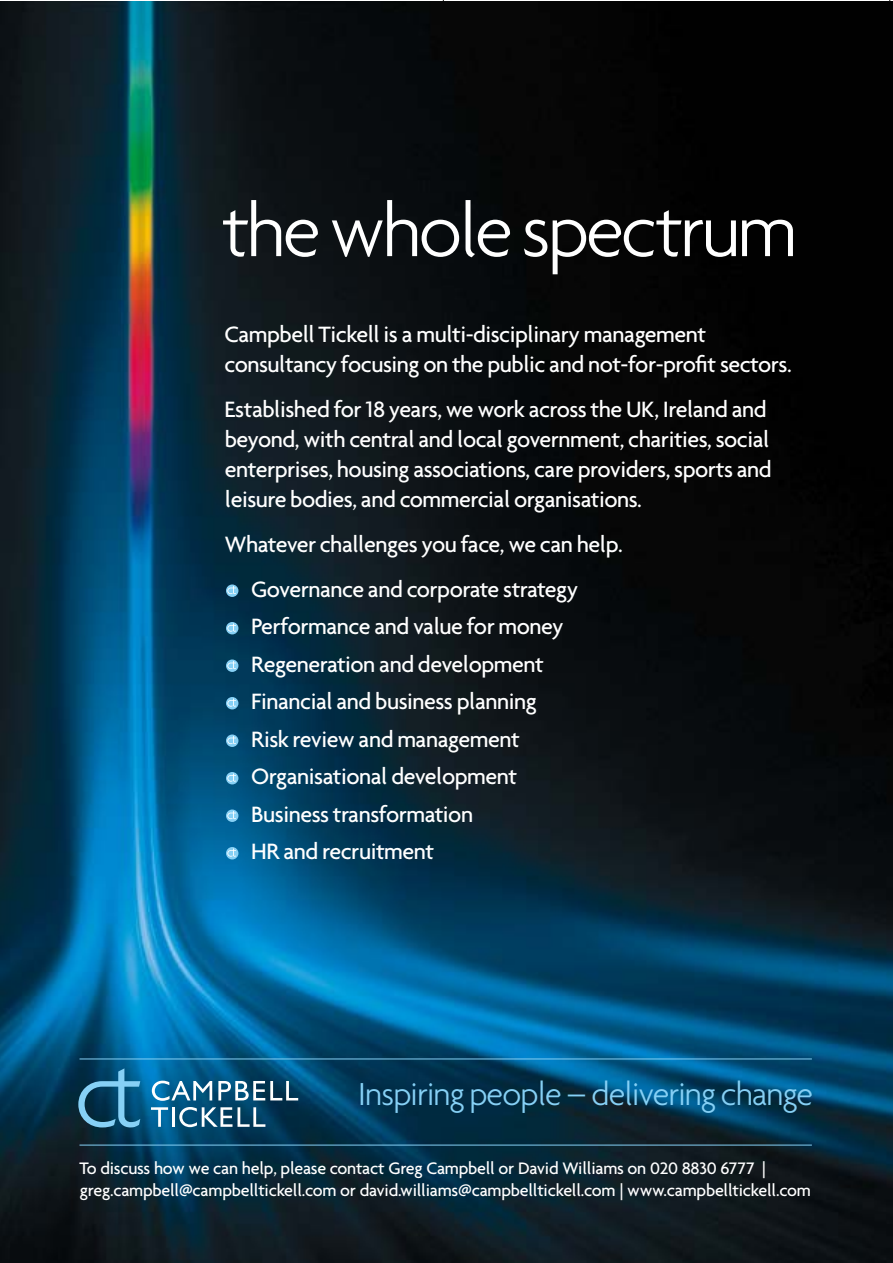
<style>
.page{position:relative;width:893px;height:1263px;background:#fff}
.page>*{position:absolute;margin:0;border:0;box-sizing:border-box;transform-origin:0 0}
.t1{font:300 78.75px "Agenda";letter-spacing:-.04em;color:#fff}
.t2{font:300 34.35px "Agenda";letter-spacing:-.025em;color:#86d0f5}
.t3{font:500 24px/37.5px "Agenda";letter-spacing:-.02em;color:#fff}
.t4{font:500 18px/22.4px "Agenda";letter-spacing:-.015em;color:#fff}
</style>
<div class="page">
<img style="left:0;top:1px;width:893px;height:1262px">
<svg style="left:78px;top:1068px;width:62px;height:59px;background:#266687"></svg>
<svg style="left:152px;top:1081px;width:60px;height:20px"></svg>
<svg style="left:218px;top:1081px;width:80px;height:19px"></svg>
<svg style="left:151px;top:1107px;width:17px;height:20px"></svg>
<hr style="left:172px;top:1107px;width:3px;height:20px;background:#fff">
<svg style="left:179px;top:1107px;width:53px;height:20px"></svg>
<svg style="left:238px;top:1107px;width:27px;height:20px"></svg>
<hr style="left:79px;top:1145px;width:733px;height:1px;background:#86d0f5">
<hr style="left:79px;top:1058px;width:733px;height:1px;background:#86d0f5">
<svg style="left:226px;top:809px;width:12px;height:13px"></svg>
<svg style="left:227px;top:811px;width:9px;height:8px"></svg>
<div style="left:226px;top:772px;width:12px;height:12px;background:#86d0f5;border-radius:50%"></div>
<svg style="left:227px;top:773px;width:9px;height:9px"></svg>
<svg style="left:226px;top:734px;width:12px;height:13px"></svg>
<svg style="left:227px;top:736px;width:9px;height:8px"></svg>
<div style="left:226px;top:697px;width:12px;height:12px;background:#86d0f5;border-radius:50%"></div>
<svg style="left:227px;top:698px;width:9px;height:9px"></svg>
<svg style="left:226px;top:584px;width:12px;height:13px"></svg>
<svg style="left:227px;top:586px;width:9px;height:8px"></svg>
<div style="left:226px;top:847px;width:12px;height:12px;background:#86d0f5;border-radius:50%"></div>
<svg style="left:227px;top:848px;width:9px;height:9px"></svg>
<div style="left:226px;top:622px;width:12px;height:12px;background:#86d0f5;border-radius:50%"></div>
<svg style="left:227px;top:623px;width:9px;height:9px"></svg>
<svg style="left:226px;top:659px;width:12px;height:13px"></svg>
<svg style="left:227px;top:661px;width:9px;height:8px"></svg>
<hr style="left:422px;top:0;width:42px;height:1px;background:#000">
<h1 class="t1" style="left:223px;top:185px;width:576px">thewholespectrum</h1>
<p class="t3" style="left:225px;top:319px;width:569px;line-height:30px">Campbell Tickell is a multi-disciplinary management consultancy focusing on the public and not-for-profit sectors.</p>
<p class="t3" style="left:225px;top:394px;width:549px;line-height:30px">Established for 18 years, we work across the UK, Ireland and beyond, with central and local government, charities, social enterprises, housing associations, care providers, sports and leisure bodies, and commercial organisations.</p>
<p class="t3" style="left:251px;top:521px;width:373px;line-height:45px;text-indent:-26px">Whatever challenges you face, we can help.<br>Governance and corporate strategy</p>
<p class="t3" style="left:251px;top:607px;width:314px">Performance and value for money<br>Regeneration and development<br>Financial and business planning<br>Risk review and management<br>Organisational development<br>Business transformation<br>HR and recruitment</p>
<h2 class="t2" style="left:358px;top:1074px;width:456px">Inspiring people – delivering change</h2>
<p class="t4" style="left:80px;top:1156px;width:733px">To discuss how we can help, please contact Greg Campbell or David Williams on 020 8830 6777 | greg.campbell@campbelltickell.com or david.williams@campbelltickell.com | www.campbelltickell.com</p>
</div>
